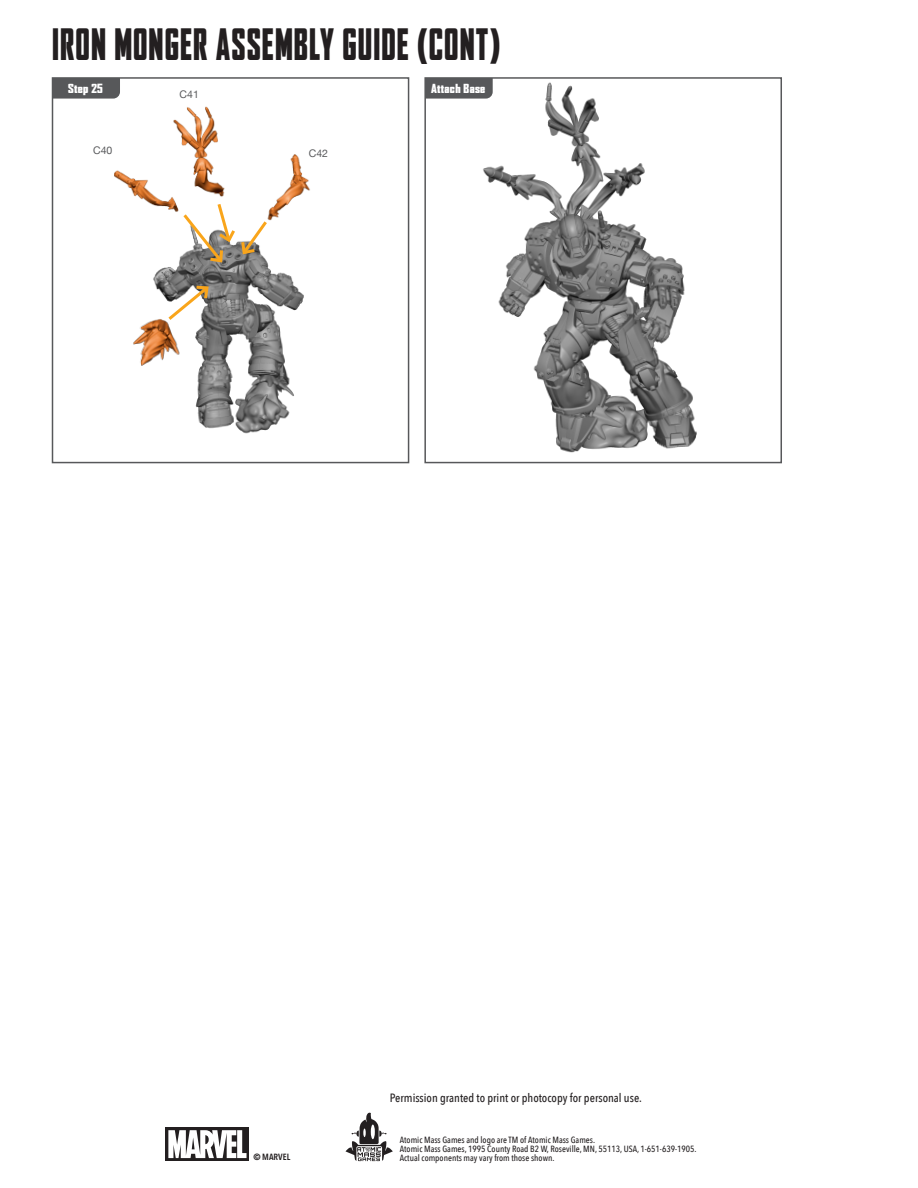
<style>
.page{position:relative;width:918px;height:1188px;background:#fff}
.page>*{position:absolute;margin:0;border:0;box-sizing:border-box;transform-origin:0 0}
.Body{font:900 condensed 41.4px "Agency FB";letter-spacing:.05em;color:#231f20;scale:.83 1}
.t1{font:500 12px "Avenir Next Condensed";color:#231f20}
.Body-2{font:900 condensed 12px "Agency FB";letter-spacing:.025em;color:#fff;scale:1.2 1}
.t2{font:10.5px "Helvetica Neue";color:#58595b}
.t3{font:500 9px/9px "Avenir Next Condensed";color:#231f20}
.t4{font:600 9px "Avenir Next Condensed";color:#231f20}
.s1{font-family:"Avenir";font-weight:900}
</style>
<div class="page">
<div style="left:166px;top:1127px;width:83px;height:34px;background:#231f20"></div>
<svg style="left:168px;top:1130px;width:79px;height:28px"></svg>
<svg style="left:346px;top:1113px;width:47px;height:48px"></svg>
<svg style="left:52px;top:78px;width:68px;height:21px"></svg>
<img style="left:54px;top:105px;width:355px;height:358px">
<svg style="left:180px;top:201px;width:90px;height:64px"></svg>
<svg style="left:165px;top:284px;width:46px;height:39px"></svg>
<svg style="left:425px;top:78px;width:2px;height:21px"></svg>
<img style="left:427px;top:78px;width:355px;height:385px">
<p class="Body" style="left:52px;top:22px;width:541px">IRON MONGER ASSEMBLY GUIDE (CONT)</p>
<p class="Body-2" style="left:68px;top:82px;width:31px">Step 25</p>
<p class="t2" style="left:93px;top:143px;width:21px">C40</p>
<p class="t2" style="left:180px;top:87px;width:21px">C41</p>
<p class="t2" style="left:309px;top:146px;width:21px">C42</p>
<p class="Body-2" style="left:431px;top:82px;width:47px">Attach Base</p>
<p class="t1" style="left:390px;top:1090px;width:254px">Permission granted to print or photocopy for personal use.</p>
<p class="t3" style="left:400px;top:1135px;width:298px">Atomic Mass Games and logo are TM of Atomic Mass Games.<br>Atomic Mass Games, 1995 County Road B2 W, Roseville, MN, 55113, USA, 1-651-639-1905.</p>
<p class="t4" style="left:253px;top:1149px;width:38px"><span class="s1">©</span> MARVEL</p>
<p class="t3" style="left:400px;top:1153px;width:156px">Actual components may vary from those shown.</p>
</div>
